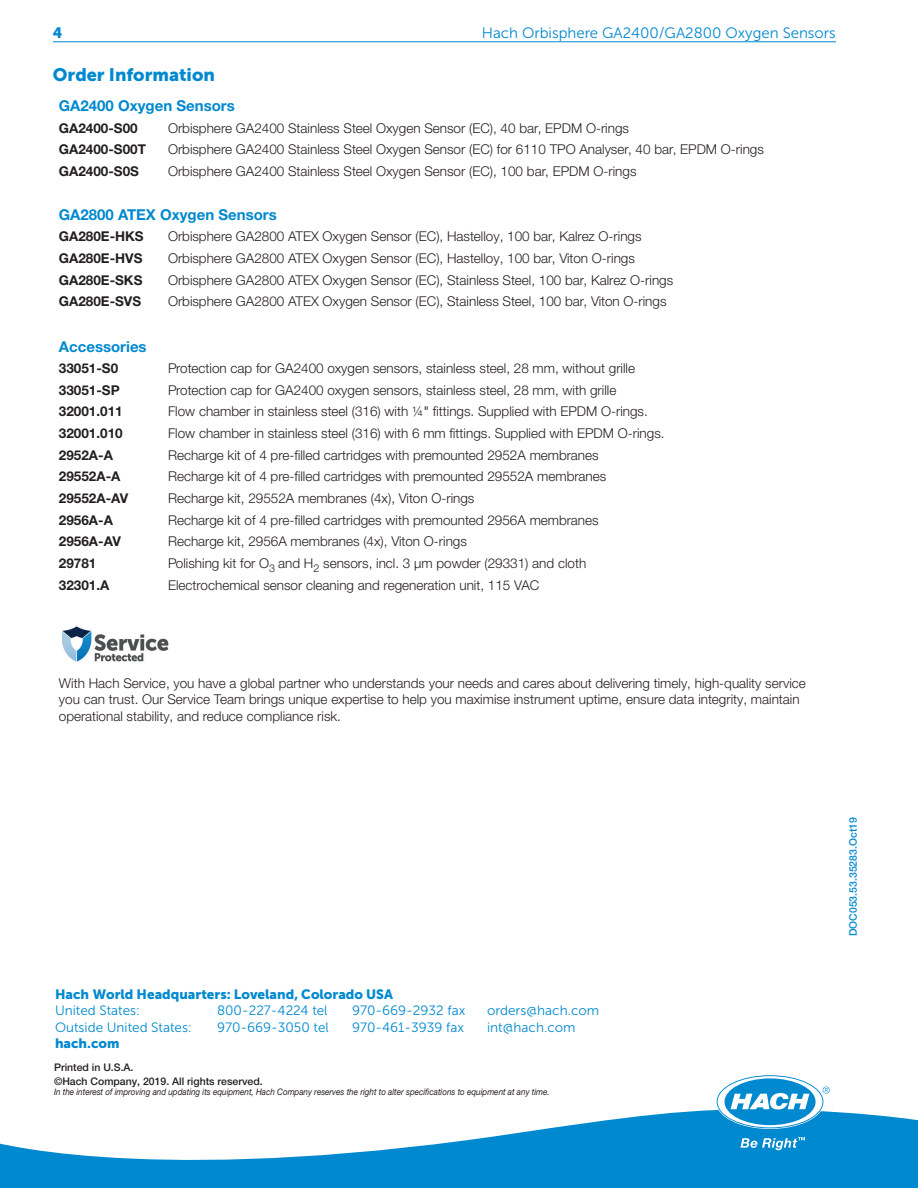
<style>
.page{position:relative;width:918px;height:1188px;background:#fff}
.page>*{position:absolute;margin:0;border:0;box-sizing:border-box;transform-origin:0 0}
.Head_2{font:18px "Museo Sans 900";color:#0089cf}
.Head_3_Text_1_Bold{font:700 15px "Helvetica Neue LTW1 G";color:#0089cf}
.Head_3{font:15px "Museo Sans 300";color:#0089cf}
.Head_3-2{font:15px "Museo Sans 900";color:#0089cf}
.Text_1{font:300 13.5px/16.5px "Helvetica Neue LTW1 G";color:#231f20}
.Text_1_Text_1_Bold{font:700 13.5px "Helvetica Neue LTW1 G";color:#231f20}
.t1{font:13.5px "Museo Sans 300";color:#0089cf}
.t2{font:13.5px "Museo Sans 900";color:#0089cf}
.t3{font:500 10.5px/13.5px "Helvetica Neue LTW1 G";color:#231f20}
.t4{font:500 10.5px "Helvetica Neue LTW1 G";color:#0089cf}
.t5{font:italic 9px "Helvetica Neue LTW1 G";color:#231f20;scale:.9 1}
.s1{font-weight:400}
</style>
<div class="page">
<svg style="left:0;top:1110px;width:918px;height:78px;fill:#0089cf"></svg>
<svg style="left:718px;top:1076px;width:112px;height:51px"></svg>
<svg style="left:740px;top:1137px;width:65px;height:13px"></svg>
<hr style="left:53px;top:41px;width:783px;height:1px;background:#0089cf">
<img style="left:62px;top:626px;width:107px;height:36px">
<p class="Head_3-2" style="left:53px;top:24px;width:11px">4</p>
<p class="Head_3" style="left:482px;top:25px;width:356px">Hach Orbisphere GA2400/GA2800 Oxygen Sensors</p>
<p class="Head_2" style="left:53px;top:64px;width:163px">Order Information</p>
<p class="Head_3_Text_1_Bold" style="left:59px;top:97px;width:177px">GA2400 Oxygen Sensors</p>
<p class="Text_1_Text_1_Bold" style="left:59px;top:120px;width:80px">GA2400-S00</p>
<p class="Text_1" style="left:168px;top:120px;width:463px">Orbisphere GA2400 Stainless Steel Oxygen Sensor (EC), 40 bar, EPDM O-rings</p>
<p class="Text_1_Text_1_Bold" style="left:59px;top:141px;width:89px">GA2400-S00T</p>
<p class="Text_1" style="left:168px;top:141px;width:597px">Orbisphere GA2400 Stainless Steel Oxygen Sensor (EC) for 6110 TPO Analyser, 40 bar, EPDM O-rings</p>
<p class="Text_1_Text_1_Bold" style="left:59px;top:163px;width:82px">GA2400-S0S</p>
<p class="Text_1" style="left:168px;top:163px;width:470px">Orbisphere GA2400 Stainless Steel Oxygen Sensor (EC), 100 bar, EPDM O-rings</p>
<p class="Head_3_Text_1_Bold" style="left:59px;top:205px;width:219px">GA2800 ATEX Oxygen Sensors</p>
<p class="Text_1_Text_1_Bold" style="left:59px;top:228px;width:86px">GA280E-HKS</p>
<p class="Text_1" style="left:168px;top:228px;width:475px">Orbisphere GA2800 ATEX Oxygen Sensor (EC), Hastelloy, 100 bar, Kalrez O-rings</p>
<p class="Text_1_Text_1_Bold" style="left:59px;top:250px;width:85px">GA280E-HVS</p>
<p class="Text_1" style="left:168px;top:250px;width:468px">Orbisphere GA2800 ATEX Oxygen Sensor (EC), Hastelloy, 100 bar, Viton O-rings</p>
<p class="Text_1_Text_1_Bold" style="left:59px;top:272px;width:85px">GA280E-SKS</p>
<p class="Text_1" style="left:168px;top:272px;width:507px">Orbisphere GA2800 ATEX Oxygen Sensor (EC), Stainless Steel, 100 bar, Kalrez O-rings</p>
<p class="Text_1_Text_1_Bold" style="left:59px;top:293px;width:84px">GA280E-SVS</p>
<p class="Text_1" style="left:168px;top:293px;width:500px">Orbisphere GA2800 ATEX Oxygen Sensor (EC), Stainless Steel, 100 bar, Viton O-rings</p>
<p class="Head_3_Text_1_Bold" style="left:59px;top:337px;width:89px">Accessories</p>
<p class="Text_1_Text_1_Bold" style="left:59px;top:360px;width:61px">33051-S0</p>
<p class="Text_1" style="left:168px;top:360px;width:469px">Protection cap for GA2400 oxygen sensors, stainless steel, 28 mm, without grille</p>
<p class="Text_1_Text_1_Bold" style="left:59px;top:382px;width:62px">33051-SP</p>
<p class="Text_1" style="left:168px;top:382px;width:450px">Protection cap for GA2400 oxygen sensors, stainless steel, 28 mm, with grille</p>
<p class="Text_1_Text_1_Bold" style="left:59px;top:403px;width:65px">32001.011</p>
<p class="Text_1" style="left:168px;top:403px;width:481px">Flow chamber in stainless steel (316) with ¼<span class="s1">"</span> fittings. Supplied with EPDM O-rings.</p>
<p class="Text_1_Text_1_Bold" style="left:59px;top:425px;width:65px">32001.010</p>
<p class="Text_1" style="left:168px;top:425px;width:498px">Flow chamber in stainless steel (316) with 6 mm fittings. Supplied with EPDM O-rings.</p>
<p class="Text_1_Text_1_Bold" style="left:59px;top:447px;width:56px">2952A-A</p>
<p class="Text_1" style="left:168px;top:447px;width:432px">Recharge kit of 4 pre-filled cartridges with premounted 2952A membranes</p>
<p class="Text_1_Text_1_Bold" style="left:59px;top:468px;width:63px">29552A-A</p>
<p class="Text_1" style="left:168px;top:468px;width:440px">Recharge kit of 4 pre-filled cartridges with premounted 29552A membranes</p>
<p class="Text_1_Text_1_Bold" style="left:59px;top:490px;width:71px">29552A-AV</p>
<p class="Text_1" style="left:168px;top:490px;width:308px">Recharge kit, 29552A membranes (4x), Viton O-rings</p>
<p class="Text_1_Text_1_Bold" style="left:59px;top:511px;width:56px">2956A-A</p>
<p class="Text_1" style="left:168px;top:512px;width:432px">Recharge kit of 4 pre-filled cartridges with premounted 2956A membranes</p>
<p class="Text_1_Text_1_Bold" style="left:59px;top:533px;width:64px">2956A-AV</p>
<p class="Text_1" style="left:168px;top:533px;width:300px">Recharge kit, 2956A membranes (4x), Viton O-rings</p>
<p class="Text_1_Text_1_Bold" style="left:59px;top:555px;width:39px">29781</p>
<p class="Text_1" style="left:168px;top:555px;width:420px">Polishing kit for O<sub>3</sub> and H<sub>2</sub> sensors, incl. 3 µm powder (29331) and cloth</p>
<p class="Text_1_Text_1_Bold" style="left:59px;top:576px;width:52px">32301.A</p>
<p class="Text_1" style="left:168px;top:576px;width:373px">Electrochemical sensor cleaning and regeneration unit, 115 VAC</p>
<p class="Text_1" style="left:59px;top:675px;width:749px">With Hach Service, you have a global partner who understands your needs and cares about delivering timely, high-quality service you can trust. Our Service Team brings unique expertise to help you maximise instrument uptime, ensure data integrity, maintain operational stability, and reduce compliance risk.</p>
<p class="t2" style="left:55px;top:987px;width:339px">Hach World Headquarters: Loveland, Colorado USA</p>
<p class="t1" style="left:55px;top:1004px;width:87px">United States:</p>
<p class="t1" style="left:217px;top:1004px;width:112px">800-227-4224 tel</p>
<p class="t1" style="left:352px;top:1004px;width:115px">970-669-2932 fax</p>
<p class="t1" style="left:487px;top:1004px;width:114px">orders@hach.com</p>
<p class="t1" style="left:55px;top:1020px;width:138px">Outside United States:</p>
<p class="t1" style="left:217px;top:1020px;width:113px">970-669-3050 tel</p>
<p class="t1" style="left:352px;top:1020px;width:113px">970-461-3939 fax</p>
<p class="t1" style="left:487px;top:1020px;width:90px">int@hach.com</p>
<p class="t2" style="left:55px;top:1036px;width:66px">hach.com</p>
<p class="t3" style="left:54px;top:1061px;width:210px">Printed in U.S.A.<br>©Hach Company, 2019. All rights reserved.</p>
<p class="t5" style="left:54px;top:1087px;width:552px">In the interest of improving and updating its equipment, Hach Company reserves the right to alter specifications to equipment at any time.</p>
<p class="t4" style="left:847px;top:936px;width:121px;rotate:-90deg">DOC053.53.35283.Oct19</p>
</div>
